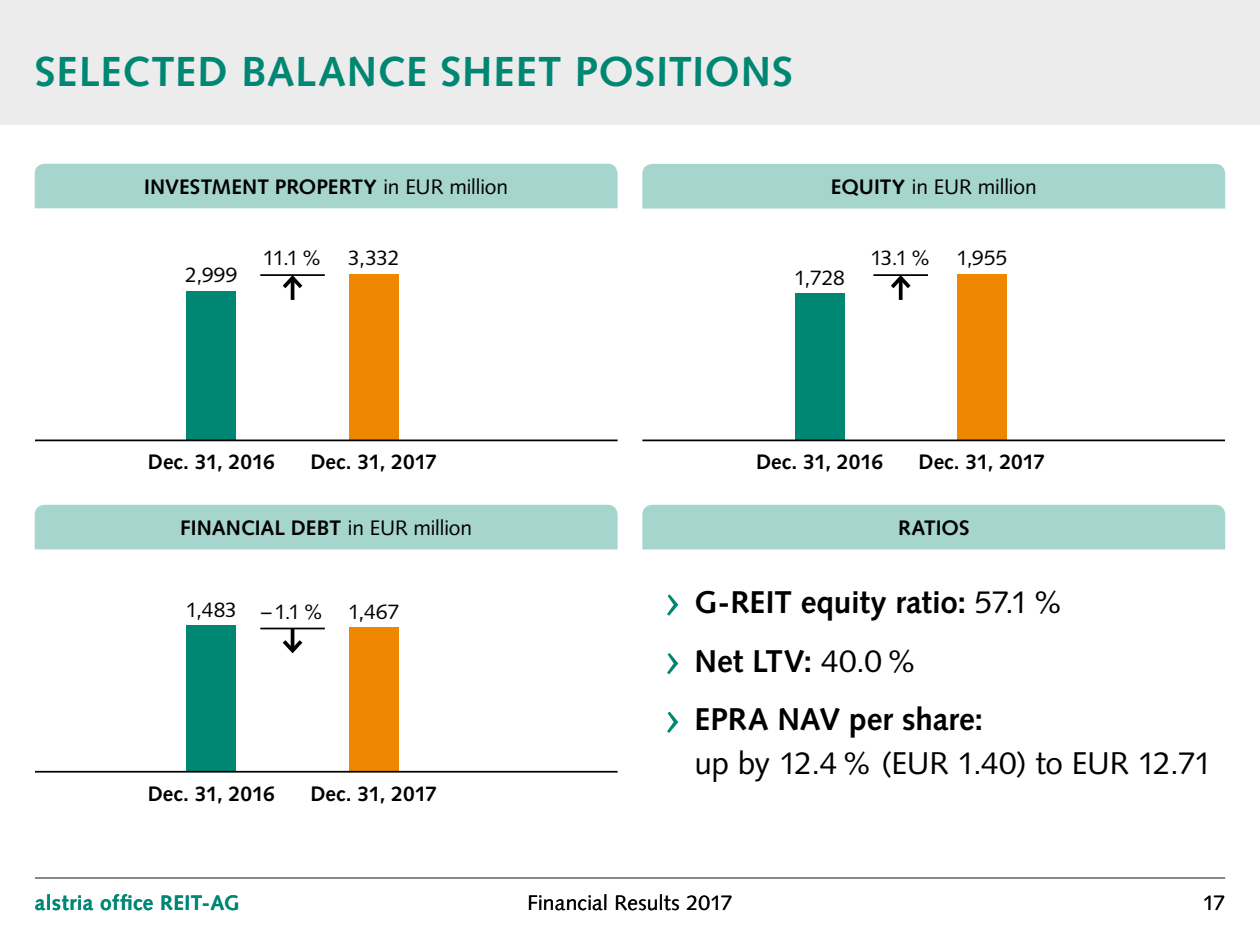
<style>
.page{position:relative;width:1260px;height:945px;background:#fff}
.page>*{position:absolute;margin:0;border:0;box-sizing:border-box;transform-origin:0 0}
.t1{font:700 42px "Syntax LT Std";letter-spacing:.02em;color:#008773}
.t2{font:700 31.5px/58.6px "Syntax LT Std";color:#000}
.t3{font:31.5px "Syntax LT Std";letter-spacing:-.015em;color:#000}
.t4{font:700 21px "Syntax LT Std";color:#000}
.t5{font:21px "Syntax LT Std";letter-spacing:.005em;color:#000}
.t6{font:700 21px "Syntax LT Std";letter-spacing:.02em;color:#008773}
.s1{font-weight:400}
.s2{font-weight:700}
.s3{font-weight:400;font-size:56px;color:#008773}
</style>
<div class="page">
<div style="left:0;top:0;width:1260px;height:124px;background:#ececec"></div>
<div style="left:642px;top:505px;width:583px;height:44px;background:#a6d5ce"></div>
<div style="left:642px;top:164px;width:583px;height:45px;background:#a6d5ce"></div>
<div style="left:35px;top:505px;width:583px;height:44px;background:#a6d5ce"></div>
<div style="left:35px;top:164px;width:583px;height:44px;background:#a6d5ce"></div>
<hr style="left:35px;top:877px;width:1190px;height:2px;background:#868686">
<div style="left:349px;top:274px;width:50px;height:166px;background:#f08700"></div>
<div style="left:349px;top:628px;width:50px;height:143px;background:#f08700"></div>
<div style="left:957px;top:274px;width:50px;height:166px;background:#f08700"></div>
<div style="left:187px;top:291px;width:49px;height:149px;background:#008773"></div>
<div style="left:187px;top:626px;width:49px;height:145px;background:#008773"></div>
<div style="left:795px;top:293px;width:49px;height:147px;background:#008773"></div>
<hr style="left:35px;top:440px;width:583px;height:1px;background:#000">
<hr style="left:35px;top:771px;width:583px;height:2px;background:#000">
<hr style="left:642px;top:440px;width:583px;height:1px;background:#000">
<hr style="left:291px;top:629px;width:3px;height:22px;background:#000">
<svg style="left:282px;top:636px;width:21px;height:18px"></svg>
<hr style="left:260px;top:628px;width:65px;height:1px;background:#000">
<hr style="left:291px;top:278px;width:3px;height:22px;background:#000">
<svg style="left:282px;top:276px;width:21px;height:16px"></svg>
<hr style="left:260px;top:274px;width:65px;height:2px;background:#000">
<svg style="left:899px;top:292px;width:4px;height:8px"></svg>
<svg style="left:891px;top:276px;width:20px;height:16px"></svg>
<hr style="left:873px;top:274px;width:55px;height:2px;background:#000">
<h1 class="t1" style="left:35px;top:47px;width:760px">SELECTED BALANCE SHEET POSITIONS</h1>
<p class="t4" style="left:144px;top:175px;width:366px">INVESTMENT PROPERTY <span class="s1">in EUR million</span></p>
<p class="t5" style="left:831px;top:174px;width:207px"><span class="s2">EQUITY</span> in EUR million</p>
<p class="t5" style="left:185px;top:262px;width:54px">2,999</p>
<p class="t5" style="left:263px;top:246px;width:61px">11.1 %</p>
<p class="t5" style="left:870px;top:246px;width:62px">13.1 %</p>
<p class="t5" style="left:348px;top:246px;width:53px">3,332</p>
<p class="t5" style="left:794px;top:265px;width:52px">1,728</p>
<p class="t5" style="left:956px;top:246px;width:53px">1,955</p>
<p class="t4" style="left:148px;top:450px;width:129px">Dec. 31, 2016</p>
<p class="t4" style="left:310px;top:450px;width:128px">Dec. 31, 2017</p>
<p class="t4" style="left:756px;top:450px;width:129px">Dec. 31, 2016</p>
<p class="t4" style="left:919px;top:450px;width:128px">Dec. 31, 2017</p>
<p class="t4" style="left:180px;top:516px;width:294px">FINANCIAL DEBT <span class="s1">in EUR million</span></p>
<p class="t5" style="left:186px;top:597px;width:53px">1,483</p>
<p class="t5" style="left:261px;top:599px;width:64px">–1.1%</p>
<p class="t5" style="left:348px;top:599px;width:53px">1,467</p>
<p class="t4" style="left:148px;top:781px;width:129px">Dec. 31, 2016</p>
<p class="t4" style="left:310px;top:781px;width:128px">Dec. 31, 2017</p>
<p class="t4" style="left:898px;top:516px;width:73px">RATIOS</p>
<h2 class="t2" style="left:665px;top:573px;width:401px"><span class="s3">›</span> G-REIT equity ratio: <span class="s1">57.1% </span><span class="s3">›</span> Net LTV: <span class="s1">40.0%<br></span><span class="s3">›</span> EPRA NAV per share:</h2>
<h2 class="t3" style="left:694px;top:745px;width:519px">up by 12.4% (EUR 1.40) to EUR 12.71</h2>
<p class="t6" style="left:35px;top:891px;width:206px">alstria office REIT-AG</p>
<p class="t5" style="left:527px;top:890px;width:207px">Financial Results 2017</p>
<p class="t5" style="left:1203px;top:890px;width:24px">17</p>
</div>
